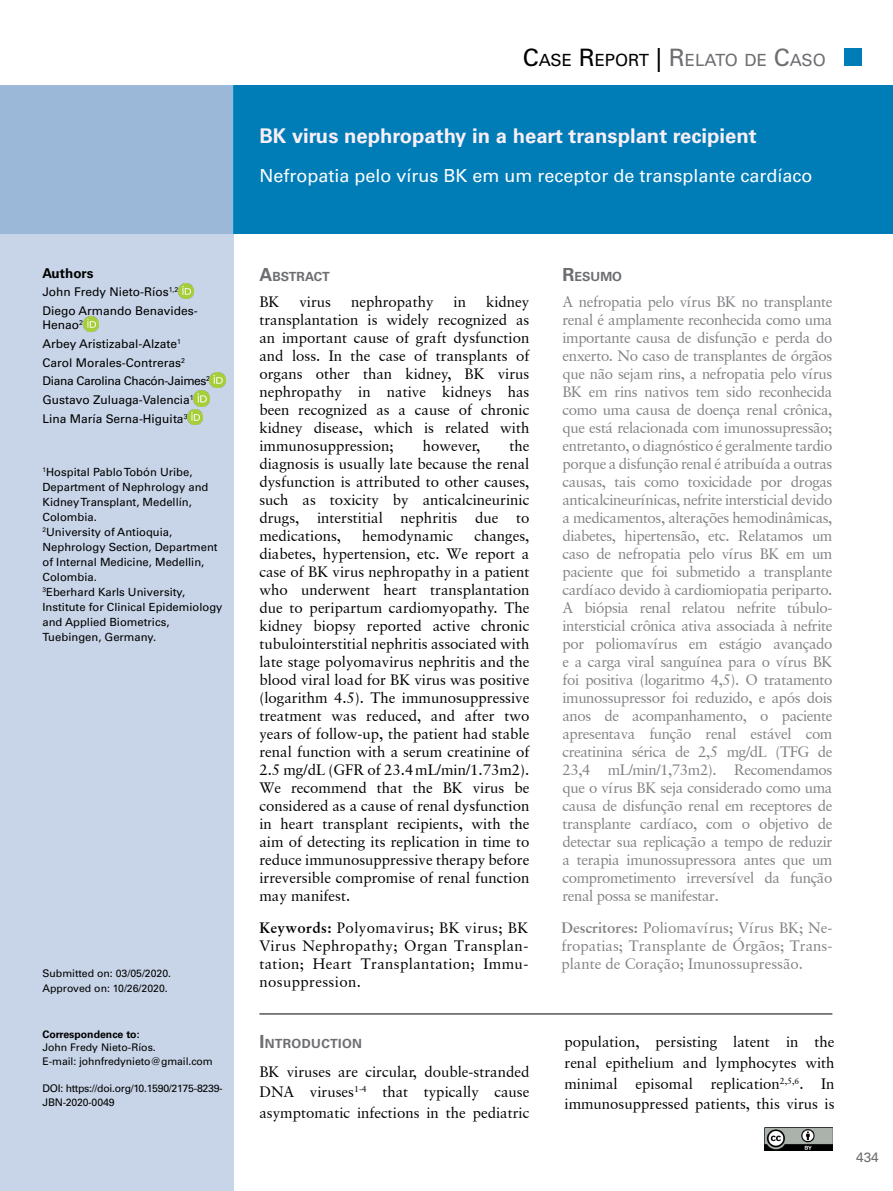
<style>
.page{position:relative;width:893px;height:1191px;background:#fff}
.page>*{position:absolute;margin:0;border:0;box-sizing:border-box;transform-origin:0 0}
.t1{font:700 20.25px "Univers LT Std";color:#f9eff6}
.t2{font:18px "Univers LT Std";color:#fafdff}
.t3{font:16.8px "Univers LT Std";color:#6d6e71}
.t4{font:15px/18px "Garamond Retrospective S Si";letter-spacing:-.01em;color:#818285;text-align:justify}
.t5{font:15px/18px "Garamond Retrospective S Si";color:#000101;text-align:justify}
.t6{font:15px/20.7px "Garamond Retrospective S Si";color:#000;text-align:justify}
.t7{font:700 13.5px "Univers LT Std";color:#000}
.t8{font:13.5px "Univers LT Std";color:#6d6e71}
.t9{font:700 12.6px "Univers LT Std";letter-spacing:.01em;color:#6d6e71}
.t10{font:700 12.6px "Univers LT Std";letter-spacing:.03em;color:#6d6e71}
.t11{font:12px/18.6px "Univers LT Std";color:#000}
.t12{font:11.25px/15px "Univers LT Std";color:#000}
.t13{font:10.5px/13.5px "Univers LT Std";letter-spacing:-.01em;color:#000}
.t14{font:700 10.5px "Univers LT Std";color:#000}
.s1{font-size:24px;color:#000}
.s2{color:#000}
.s3{font-size:24px}
.s4{font-size:18px}
.s5{font-weight:700}
</style>
<div class="page">
<div style="left:0;top:234px;width:234px;height:957px;background:#c8d5e8"></div>
<div style="left:234px;top:85px;width:659px;height:149px;background:#007cb7"></div>
<div style="left:0;top:85px;width:234px;height:149px;background:#9cb8d8"></div>
<div style="left:844px;top:49px;width:17px;height:17px;background:#007cb7"></div>
<img style="left:178px;top:283px;width:16px;height:15px">
<img style="left:83px;top:316px;width:15px;height:16px">
<img style="left:210px;top:372px;width:15px;height:15px">
<img style="left:194px;top:391px;width:15px;height:15px">
<img style="left:188px;top:409px;width:15px;height:16px">
<img style="left:764px;top:1127px;width:68px;height:23px">
<hr style="left:259px;top:1013px;width:573px;height:1px;background:#000">
<p class="t7" style="left:43px;top:265px;width:53px">Authors</p>
<p class="t11" style="left:43px;top:283px;width:157px">John Fredy Nieto-Ríos<sup>1,2<br></sup>Diego Armando Benavides-</p>
<p class="t11" style="left:43px;top:316px;width:169px">Henao<sup>2<br></sup>Arbey Aristizabal-Alzate<sup>1<br></sup>Carol Morales-Contreras<sup>2<br></sup>Diana Carolina Chacón-Jaimes<sup>2<br></sup>Gustavo Zuluaga-Valencia<sup>1<br></sup>Lina María Serna-Higuita<sup>3</sup></p>
<p class="t12" style="left:43px;top:464px;width:182px"><sup>1</sup>Hospital Pablo Tobón Uribe,<br>Department of Nephrology and<br>Kidney Transplant, Medellín,<br>Colombia.<br><sup>2</sup>University of Antioquia,<br>Nephrology Section, Department of Internal Medicine, Medellin,<br>Colombia.<br><sup>3</sup>Eberhard Karls University,<br>Institute for Clinical Epidemiology and Applied Biometrics,<br>Tuebingen, Germany.</p>
<p class="t13" style="left:43px;top:965px;width:130px;line-height:15.6px">Submitted on: 03/05/2020.<br>Approved on: 10/26/2020.</p>
<p class="t14" style="left:43px;top:1027px;width:99px">Correspondence to:</p>
<p class="t13" style="left:43px;top:1040px;width:172px">John Fredy Nieto-Ríos.<br>E-mail: johnfredynieto@gmail.com</p>
<p class="t13" style="left:43px;top:1081px;width:182px">DOI: https://doi.org/10.1590/2175-8239-<br>JBN-2020-0049</p>
<p class="t3" style="left:523px;top:50px;width:305px"><span class="s1">C</span><span class="s2">ASE</span> <span class="s1">R</span><span class="s2">EPORT</span> <span class="s1">|</span> <span class="s3">R</span>ELATO DE <span class="s3">C</span>ASO</p>
<h1 class="t1" style="left:259px;top:124px;width:499px">BK virus nephropathy in a heart transplant recipient</h1>
<p class="t2" style="left:259px;top:165px;width:555px">Nefropatia pelo vírus BK em um receptor de transplante cardíaco</p>
<p class="t9" style="left:259px;top:269px;width:72px"><span class="s4">A</span>BSTRACT</p>
<p class="t5" style="left:259px;top:293px;width:272px;text-indent:227px">kidney transplantation is widely recognized as an important cause of graft dysfunction and loss. In the case of transplants of organs other than kidney, BK virus nephropathy in native kidneys has been recognized as a cause of chronic kidney disease, which is related with immunosuppression;</p>
<p class="t5" style="left:259px;top:293px;width:21px">BK</p>
<p class="t5" style="left:299px;top:293px;width:33px">virus</p>
<p class="t5" style="left:351px;top:293px;width:84px">nephropathy</p>
<p class="t5" style="left:454px;top:293px;width:14px">in</p>
<p class="t5" style="left:259px;top:437px;width:272px;text-indent:250px">the diagnosis is usually late because the renal dysfunction is attributed to other causes, such as toxicity by anticalcineurinic drugs, interstitial nephritis due to medications,</p>
<p class="t5" style="left:423px;top:437px;width:59px">however,</p>
<p class="t5" style="left:259px;top:527px;width:272px;text-indent:215px">changes, diabetes, hypertension, etc. We report a case of BK virus nephropathy in a patient who underwent heart transplantation due to peripartum cardiomyopathy. The kidney biopsy reported active chronic tubulointerstitial nephritis associated with late stage polyomavirus nephritis and the blood viral load for BK virus was positive (logarithm 4.5). The immunosuppressive treatment was reduced, and after two years of follow-up, the patient had stable renal function with a serum creatinine of 2.5 mg/dL (GFR of 23.4mL/min/1.73m2).<br>We recommend that the BK virus be considered as a cause of renal dysfunction in heart transplant recipients, with the aim of detecting its replication in time to reduce immunosuppressive therapy before irreversible compromise of renal function may manifest.</p>
<p class="t5" style="left:362px;top:527px;width:92px">hemodynamic</p>
<p class="t5" style="left:259px;top:918px;width:270px"><span class="s5">Keywords:</span> Polyomavirus; BK virus; BK Virus Nephropathy; Organ Transplan&shy;tation; Heart Transplantation; Immu&shy;nosuppression.</p>
<p class="t10" style="left:259px;top:1035px;width:104px"><span class="s4">I</span>NTRODUCTION</p>
<p class="t6" style="left:259px;top:1061px;width:272px">BK viruses are circular, double-stranded DNA viruses<sup>1-4</sup> that typically cause asymptomatic infections in the pediatric</p>
<p class="t9" style="left:562px;top:269px;width:61px"><span class="s4">R</span>ESUMO</p>
<p class="t4" style="left:562px;top:293px;width:272px">A nefropatia pelo vírus BK no transplante renal é amplamente reconhecida como uma importante causa de disfunção e perda do enxerto. No caso de transplantes de órgãos que não sejam rins, a nefropatia pelo vírus BK em rins nativos tem sido reconhecida como uma causa de doença renal crônica, que está relacionada com imunossupressão; entretanto, o diagnóstico é geralmente tardio porque a disfunção renal é atribuída a outras causas, tais como toxicidade por drogas anticalcineurínicas, nefrite intersticial devido a medicamentos, alterações hemodinâmicas, diabetes, hipertensão, etc. Relatamos um caso de nefropatia pelo vírus BK em um paciente que foi submetido a transplante cardíaco devido à cardiomiopatia periparto.<br>A biópsia renal relatou nefrite túbulo&shy;intersticial crônica ativa associada à nefrite por poliomavírus em estágio avançado e a carga viral sanguínea para o vírus BK foi positiva (logaritmo 4,5). O tratamento imunossupressor foi reduzido, e após dois anos de acompanhamento, o paciente apresentava função renal estável com creatinina sérica de 2,5 mg/dL (TFG de 23,4 mL/min/1,73m2). Recomendamos que o vírus BK seja considerado como uma causa de disfunção renal em receptores de transplante cardíaco, com o objetivo de detectar sua replicação a tempo de reduzir a terapia imunossupressora antes que um comprometimento irreversível da função renal possa se manifestar.</p>
<p class="t4" style="left:561px;top:918px;width:273px"><span class="s5">Descritores:</span> Poliomavírus; Vírus BK; Ne&shy;fropatias; Transplante de Órgãos; Trans&shy;plante de Coração; Imunossupressão.</p>
<p class="t6" style="left:564px;top:1031px;width:272px">population, persisting latent in the renal epithelium and lymphocytes with minimal episomal replication<sup>2,5,6</sup>. In immunosuppressed patients, this virus is</p>
<p class="t8" style="left:856px;top:1149px;width:24px">434</p>
</div>
